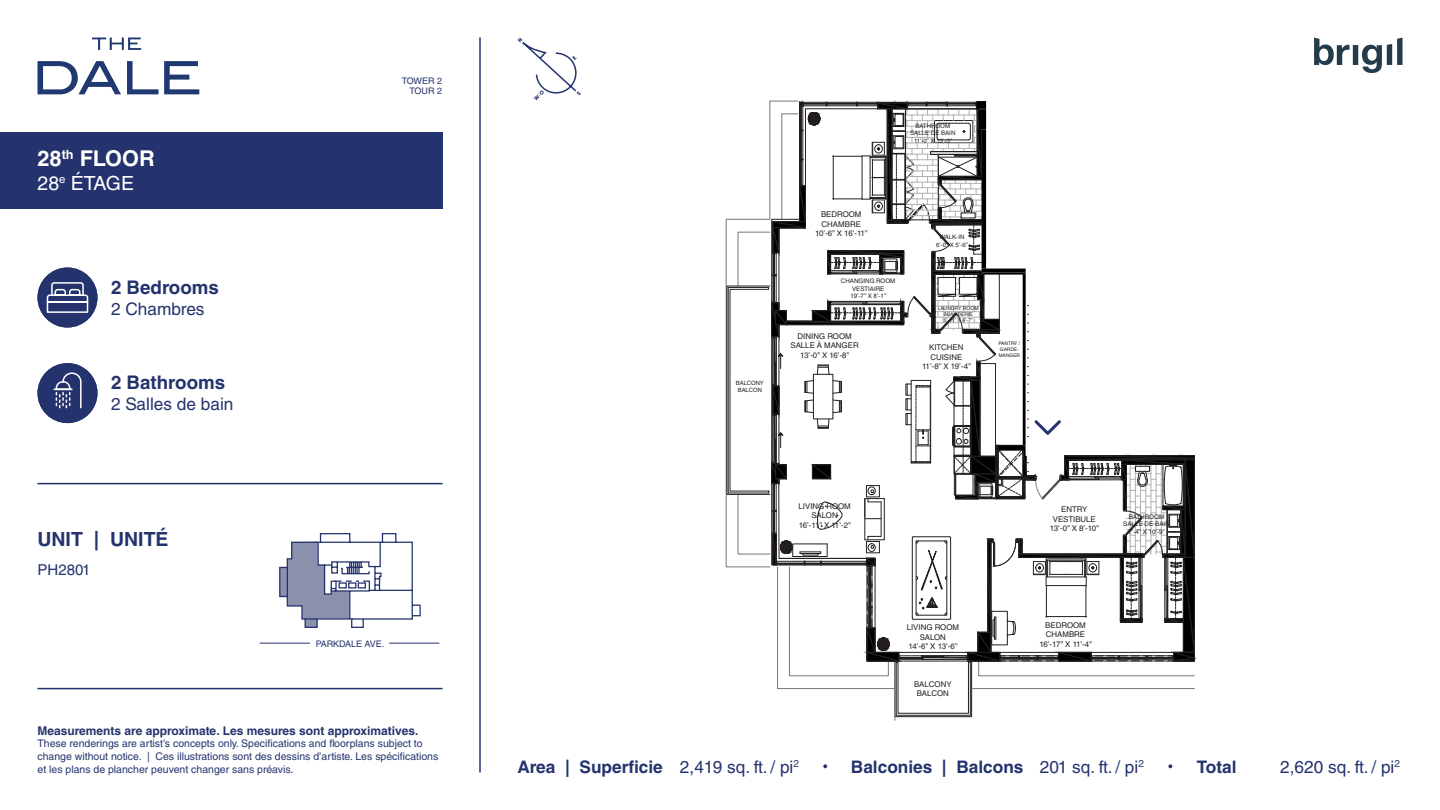
<style>
.page{position:relative;width:1440px;height:810px;background:#fff}
.page>*{position:absolute;margin:0;border:0;box-sizing:border-box;transform-origin:0 0}
.t1{font:700 21.75px "Helvetica LT Std";color:#fff}
.t2{font:700 19.5px "Helvetica LT Std";color:#24336d}
.t3{font:19.5px "Helvetica LT Std";color:#fff}
.t4{font:700 18.75px "Helvetica LT Std";color:#24336d}
.t5{font:17.25px "Helvetica LT Std";color:#24336d}
.t6{font:700 17.25px "Helvetica LT Std";color:#24336d}
.t7{font:15px "Helvetica LT Std";color:#24336d}
.t8{font:700 12px "Helvetica LT Std";color:#24336d}
.t9{font:10.5px/12.6px "Helvetica LT Std";color:#24336d}
.t10{font:10.05px "Helvetica LT Std";color:#24336d}
.t11{font:9px/10.8px "Helvetica LT Std";color:#24336d;text-align:right}
.t12{font:7.88px/9.4px "Helvetica LT Std";color:#231f20;text-align:center}
.t13{font:6.38px/7.6px "Helvetica LT Std";color:#231f20;text-align:center}
.t14{font:6.23px/7.5px "Helvetica LT Std";color:#231f20;text-align:center}
.t15{font:6.15px/7.4px "Helvetica LT Std";color:#231f20;text-align:center}
.t16{font:6.07px/7.3px "Helvetica LT Std";color:#231f20;text-align:center}
.t17{font:5.85px/7.1px "Helvetica LT Std";color:#231f20;text-align:center}
.t18{font:5.1px/6.1px "Helvetica LT Std";color:#231f20;text-align:center}
.t19{font:4.88px/5.8px "Helvetica LT Std";color:#231f20}
</style>
<div class="page">
<div style="left:0;top:132px;width:442px;height:76px;background:#24336d"></div>
<svg style="left:1314px;top:38px;width:88px;height:35px"></svg>
<hr style="left:260px;top:643px;width:50px;height:1px;background:#24336d">
<hr style="left:389px;top:643px;width:50px;height:1px;background:#24336d">
<svg style="left:38px;top:38px;width:161px;height:56px"></svg>
<hr style="left:38px;top:688px;width:404px;height:1px;background:#24336d">
<hr style="left:38px;top:483px;width:404px;height:1px;background:#24336d">
<hr style="left:479px;top:38px;width:2px;height:734px;background:#24336d">
<svg style="left:1168px;top:764px;width:4px;height:4px"></svg>
<svg style="left:823px;top:764px;width:4px;height:4px"></svg>
<svg style="left:518px;top:38px;width:63px;height:62px"></svg>
<div style="left:38px;top:268px;width:60px;height:60px;background:#24336d;border-radius:50%"></div>
<svg style="left:46px;top:282px;width:43px;height:31px"></svg>
<div style="left:38px;top:363px;width:60px;height:60px;background:#24336d;border-radius:50%"></div>
<svg style="left:53px;top:372px;width:29px;height:37px"></svg>
<svg style="left:279px;top:533px;width:142px;height:95px"></svg>
<svg style="left:726px;top:101px;width:469px;height:619px"></svg>
<h1 class="t1" style="left:38px;top:145px;width:119px">28<sup>th</sup> FLOOR</h1>
<h2 class="t3" style="left:38px;top:172px;width:98px">28<sup>e</sup> ÉTAGE</h2>
<h3 class="t4" style="left:111px;top:276px;width:109px">2 Bedrooms</h3>
<h3 class="t5" style="left:111px;top:299px;width:95px">2 Chambres</h3>
<h3 class="t4" style="left:111px;top:371px;width:116px">2 Bathrooms</h3>
<h3 class="t5" style="left:111px;top:394px;width:124px">2 Salles de bain</h3>
<h2 class="t2" style="left:38px;top:528px;width:133px">UNIT | UNITÉ</h2>
<h3 class="t7" style="left:38px;top:561px;width:55px">PH2801</h3>
<p class="t11" style="left:402px;top:75px;width:42px">TOWER 2<br>TOUR 2</p>
<p class="t11" style="left:316px;top:638px;width:70px">PARKDALE AVE.</p>
<h3 class="t8" style="left:38px;top:723px;width:382px">Measurements are approximate. Les mesures sont approximatives.</h3>
<h3 class="t9" style="left:38px;top:737px;width:402px">These renderings are artist’s concepts only. Specifications and floorplans subject to change without notice. | Ces illustrations sont des dessins d’artiste. Les spécifications et les plans de plancher peuvent changer sans préavis.</h3>
<p class="t15" style="left:910px;top:122px;width:47px">BATHROOM<br>SALLE DE BAIN<br>11’-0’’ X 13’-3’’</p>
<p class="t17" style="left:736px;top:379px;width:29px">BALCONY<br>BALCON</p>
<p class="t12" style="left:815px;top:210px;width:54px">BEDROOM<br>CHAMBRE<br>10’-6’’ X 16’-11’’</p>
<p class="t14" style="left:841px;top:277px;width:56px">CHANGING ROOM<br>VESTIAIRE<br>19’-7’’ X 8’-1’’</p>
<p class="t12" style="left:791px;top:331px;width:70px">DINING ROOM<br>SALLE À MANGER<br>13’-0’’ X 16’-8’’</p>
<p class="t16" style="left:936px;top:234px;width:34px">WALK-IN<br>6’-0’’ X 5’-6’’</p>
<p class="t18" style="left:938px;top:305px;width:42px">LAUNDRY ROOM<br>BUANDERIE<br>5’-11’’ X 6’-7’’</p>
<p class="t12" style="left:922px;top:343px;width:50px">KITCHEN<br>CUISINE<br>11’-8’’ X 19’-4’’</p>
<p class="t19" style="left:999px;top:341px;width:23px">PANTRY /<br>GARDE-<br>MANGER</p>
<p class="t12" style="left:799px;top:501px;width:54px">LIVING ROOM<br>SALON<br>16’-11’’ X 11’-2’’</p>
<p class="t12" style="left:907px;top:623px;width:54px">LIVING ROOM<br>SALON<br>14’-6’’ X 13’-6’’</p>
<p class="t12" style="left:914px;top:679px;width:39px">BALCONY<br>BALCON</p>
<p class="t12" style="left:1050px;top:505px;width:51px">ENTRY<br>VESTIBULE<br>13’-0’’ X 8’-10’’</p>
<p class="t13" style="left:1123px;top:513px;width:48px">BATHROOM<br>SALLE DE BAIN<br>7’-4’’ X 10’-9’’</p>
<p class="t12" style="left:1039px;top:620px;width:55px">BEDROOM<br>CHAMBRE<br>16’-17’’ X 11’-4’’</p>
<h3 class="t6" style="left:518px;top:756px;width:147px">Area | Superficie</h3>
<p class="t10" style="left:1138px;top:757px;width:7px">2</p>
<h3 class="t6" style="left:851px;top:756px;width:174px">Balconies | Balcons</h3>
<p class="t10" style="left:1394px;top:757px;width:7px">2</p>
<h3 class="t5" style="left:680px;top:756px;width:121px">2,419 sq. ft. / pi<sup>2</sup></h3>
<h3 class="t5" style="left:1040px;top:756px;width:100px">201 sq. ft. / pi</h3>
<h3 class="t6" style="left:1197px;top:756px;width:41px">Total</h3>
<h3 class="t5" style="left:1280px;top:756px;width:116px">2,620 sq. ft. / pi</h3>
</div>
